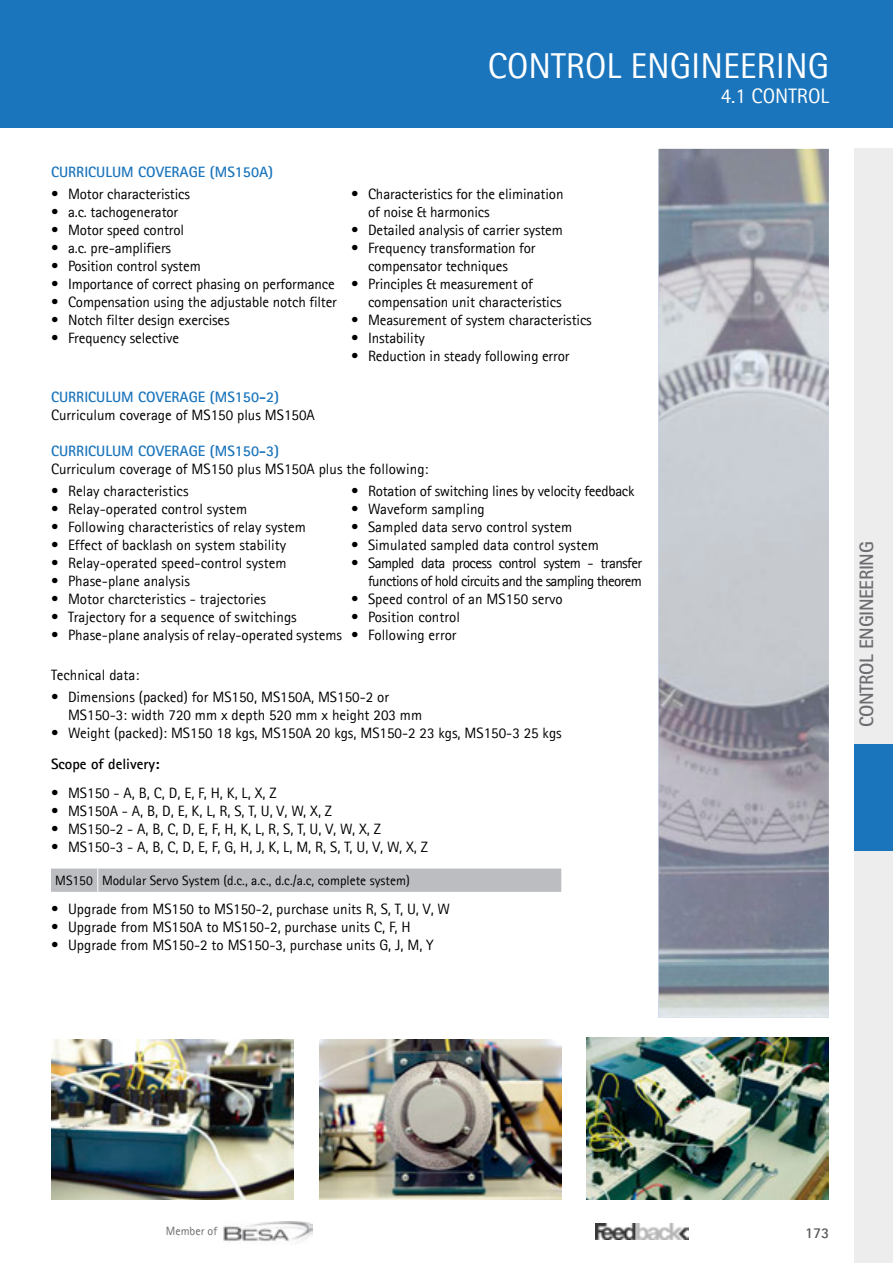
<style>
.page{position:relative;width:893px;height:1263px;background:#fff}
.page>*{position:absolute;margin:0;border:0;box-sizing:border-box;transform-origin:0 0}
.t1{font:36px "Agfa Rotis Sans Serif";color:#fff}
.t2{font:21px "Agfa Rotis Sans Serif";color:#fff}
.t3{font:700 19.5px "Agfa Rotis Sans Serif";letter-spacing:-.02em;color:#6d6d71}
.t4{font:15px/18px "Agfa Rotis Sans Serif";color:#000}
.t5{font:15px/18px "Agfa Rotis Sans Serif";letter-spacing:-.04em;color:#000;text-align:right}
.t6{font:700 15px "Agfa Rotis Sans Serif";color:#1b75bc}
.t7{font:15px "Agfa Rotis Sans Serif";letter-spacing:-.02em;color:#000}
.t8{font:700 15px "Agfa Rotis Sans Serif";color:#000}
.t9{font:700 15px "Agfa Rotis Sans Serif";color:#57595b}
.t10{font:13.5px "Agfa Rotis Sans Serif";color:#000}
.t11{font:12px "Agfa Rotis Sans Serif";color:#6d6d71}
</style>
<div class="page">
<div style="left:855px;top:149px;width:38px;height:1114px;background:#ededee"></div>
<div style="left:0;top:0;width:893px;height:128px;background:#1b75bc"></div>
<div style="left:855px;top:744px;width:38px;height:106px;background:#1b75bc"></div>
<img style="left:595px;top:1223px;width:94px;height:16px">
<img style="left:223px;top:1221px;width:90px;height:22px">
<img style="left:659px;top:149px;width:170px;height:869px">
<svg style="left:51px;top:868px;width:510px;height:24px;background:#bdbec1"></svg>
<img style="left:586px;top:1038px;width:243px;height:161px">
<img style="left:319px;top:1039px;width:242px;height:160px">
<img style="left:52px;top:1039px;width:242px;height:160px">
<h1 class="t1" style="left:488px;top:44px;width:343px">CONTROL ENGINEERING</h1>
<h2 class="t2" style="left:721px;top:84px;width:110px">4.1 CONTROL</h2>
<p class="t6" style="left:51px;top:163px;width:224px">CURRICULUM COVERAGE (MS150A)</p>
<p class="t4" style="left:51px;top:185px;width:140px">• Motor characteristics</p>
<p class="t4" style="left:51px;top:203px;width:129px">• a.c. tachogenerator</p>
<p class="t4" style="left:51px;top:221px;width:135px">• Motor speed control</p>
<p class="t4" style="left:51px;top:239px;width:122px">• a.c. pre-amplifiers</p>
<p class="t4" style="left:51px;top:257px;width:151px">• Position control system</p>
<p class="t4" style="left:51px;top:275px;width:285px">• Importance of correct phasing on performance</p>
<p class="t4" style="left:51px;top:293px;width:287px">• Compensation using the adjustable notch filter</p>
<p class="t4" style="left:51px;top:311px;width:180px">• Notch filter design exercises</p>
<p class="t4" style="left:51px;top:329px;width:130px">• Frequency selective</p>
<p class="t4" style="left:368px;top:185px;width:197px;text-indent:-17px">• Characteristics for the elimination of noise &amp; harmonics</p>
<p class="t4" style="left:351px;top:221px;width:213px">• Detailed analysis of carrier system</p>
<p class="t4" style="left:368px;top:239px;width:169px;text-indent:-17px">• Frequency transformation for compensator techniques</p>
<p class="t4" style="left:368px;top:275px;width:195px;text-indent:-17px">• Principles &amp; measurement of compensation unit characteristics</p>
<p class="t4" style="left:351px;top:311px;width:242px">• Measurement of system characteristics</p>
<p class="t4" style="left:351px;top:329px;width:75px">• Instability</p>
<p class="t4" style="left:351px;top:347px;width:220px">• Reduction in steady following error</p>
<p class="t6" style="left:51px;top:387px;width:230px">CURRICULUM COVERAGE (MS150-2)</p>
<p class="t4" style="left:51px;top:405px;width:265px">Curriculum coverage of MS150 plus MS150A</p>
<p class="t6" style="left:51px;top:441px;width:230px">CURRICULUM COVERAGE (MS150-3)</p>
<p class="t4" style="left:51px;top:459px;width:379px">Curriculum coverage of MS150 plus MS150A plus the following:</p>
<p class="t4" style="left:51px;top:482px;width:139px">• Relay characteristics</p>
<p class="t4" style="left:51px;top:500px;width:198px">• Relay-operated control system</p>
<p class="t4" style="left:51px;top:518px;width:256px">• Following characteristics of relay system</p>
<p class="t4" style="left:51px;top:536px;width:237px">• Effect of backlash on system stability</p>
<p class="t4" style="left:51px;top:554px;width:237px">• Relay-operated speed-control system</p>
<p class="t4" style="left:51px;top:572px;width:140px">• Phase-plane analysis</p>
<p class="t4" style="left:51px;top:590px;width:216px">• Motor charcteristics - trajectories</p>
<p class="t4" style="left:51px;top:608px;width:247px">• Trajectory for a sequence of switchings</p>
<p class="t4" style="left:51px;top:626px;width:293px">• Phase-plane analysis of relay-operated systems</p>
<p class="t7" style="left:351px;top:482px;width:285px">• Rotation of switching lines by velocity feedback</p>
<p class="t4" style="left:351px;top:500px;width:135px">• Waveform sampling</p>
<p class="t4" style="left:351px;top:518px;width:223px">• Sampled data servo control system</p>
<p class="t4" style="left:351px;top:536px;width:249px">• Simulated sampled data control system</p>
<p class="t5" style="left:351px;top:554px;width:293px">• Sampled data process control system - transfer functions of hold circuits and the sampling theorem</p>
<p class="t4" style="left:351px;top:590px;width:213px">• Speed control of an MS150 servo</p>
<p class="t4" style="left:351px;top:608px;width:110px">• Position control</p>
<p class="t4" style="left:351px;top:626px;width:107px">• Following error</p>
<p class="t4" style="left:51px;top:666px;width:90px">Technical data:</p>
<p class="t4" style="left:68px;top:688px;width:356px;text-indent:-17px">• Dimensions (packed) for MS150, MS150A, MS150-2 or<br>MS150-3: width 720 mm x depth 520 mm x height 203 mm</p>
<p class="t4" style="left:51px;top:724px;width:512px">• Weight (packed): MS150 18 kgs, MS150A 20 kgs, MS150-2 23 kgs, MS150-3 25 kgs</p>
<p class="t8" style="left:51px;top:755px;width:110px">Scope of delivery:</p>
<p class="t4" style="left:51px;top:784px;width:227px">• MS150 - A, B, C, D, E, F, H, K, L, X, Z</p>
<p class="t4" style="left:51px;top:802px;width:283px">• MS150A - A, B, D, E, K, L, R, S, T, U, V, W, X, Z</p>
<p class="t4" style="left:51px;top:820px;width:331px">• MS150-2 - A, B, C, D, E, F, H, K, L, R, S, T, U, V, W, X, Z</p>
<p class="t4" style="left:51px;top:838px;width:378px">• MS150-3 - A, B, C, D, E, F, G, H, J, K, L, M, R, S, T, U, V, W, X, Z</p>
<p class="t10" style="left:55px;top:873px;width:356px">MS150 Modular Servo System (d.c., a.c., d.c./a.c, complete system)</p>
<p class="t4" style="left:51px;top:900px;width:401px">• Upgrade from MS150 to MS150-2, purchase units R, S, T, U, V, W</p>
<p class="t4" style="left:51px;top:918px;width:361px">• Upgrade from MS150A to MS150-2, purchase units C, F, H</p>
<p class="t4" style="left:51px;top:936px;width:384px">• Upgrade from MS150-2 to MS150-3, purchase units G, J, M, Y</p>
<h3 class="t3" style="left:854px;top:727px;width:187px;rotate:-90deg">CONTROL ENGINEERING</h3>
<p class="t11" style="left:166px;top:1223px;width:53px">Member of</p>
<p class="t9" style="left:805px;top:1223px;width:26px">173</p>
</div>
